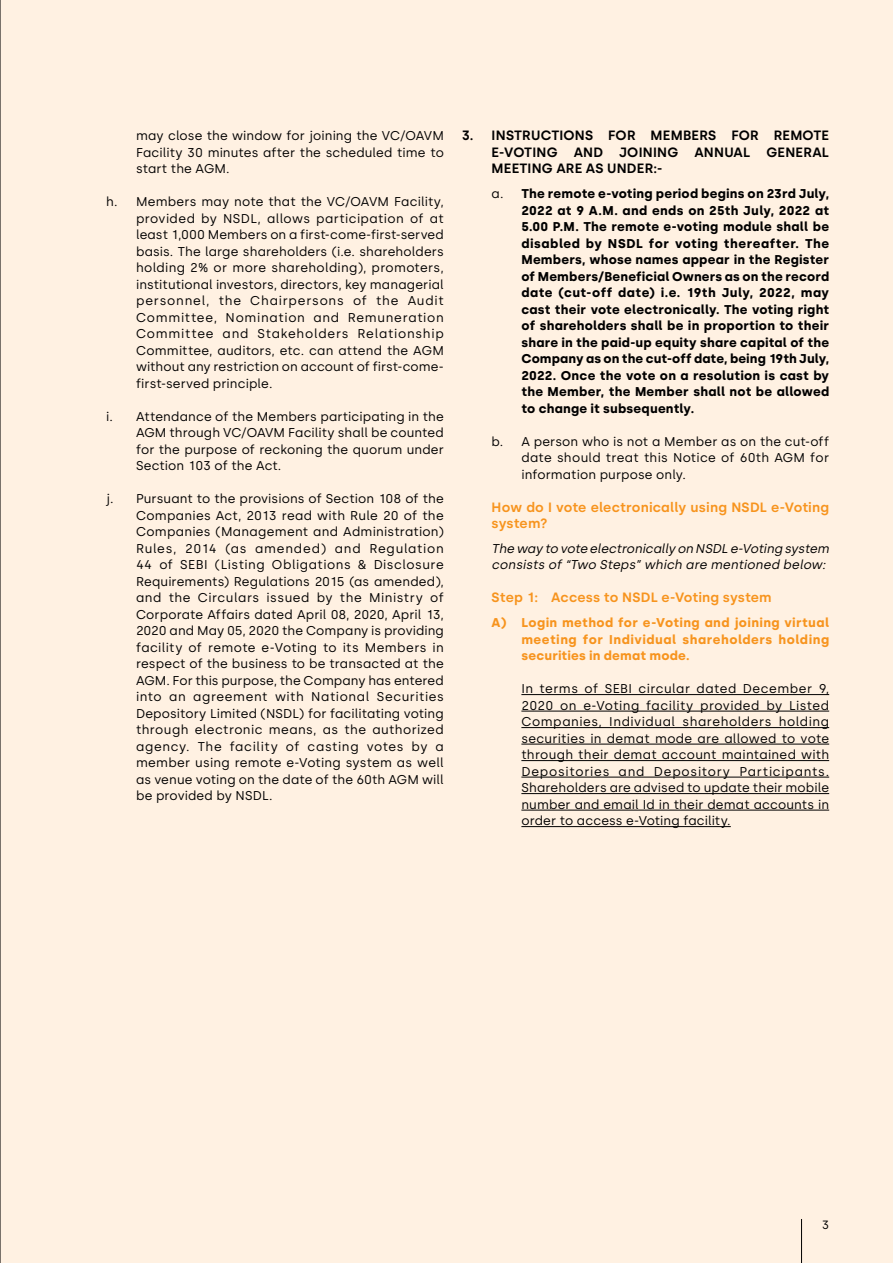
<style>
.page{position:relative;width:893px;height:1263px;background:#fff1e2}
.page>*{position:absolute;margin:0;border:0;box-sizing:border-box;transform-origin:0 0}
.t1{font:600 13.5px/16.5px "Silka";letter-spacing:.015em;color:#000;text-align:justify}
.t2{font:600 13.5px/16.5px "Silka";letter-spacing:.01em;color:#f7941e}
.t3{font:12.75px/16.5px "Silka";letter-spacing:.01em;color:#000;text-align:justify}
.t4{font:700 12.75px/16.5px "Silka";letter-spacing:.02em;color:#000;text-align:justify}
.t5{font:700 12.75px/16.5px "Silka";letter-spacing:.035em;color:#f7941e;text-align:justify}
.t6{font:italic 12.75px/16.5px "Silka";color:#000}
.t7{font:12px "Silka";color:#000}
.s1{font-weight:400}
</style>
<div class="page">
<hr style="left:521px;top:694px;width:308px;height:1px;background:#000">
<hr style="left:521px;top:711px;width:308px;height:1px;background:#000">
<hr style="left:521px;top:727px;width:308px;height:1px;background:#000">
<hr style="left:521px;top:744px;width:308px;height:1px;background:#000">
<hr style="left:521px;top:760px;width:308px;height:1px;background:#000">
<hr style="left:521px;top:777px;width:308px;height:1px;background:#000">
<hr style="left:521px;top:793px;width:308px;height:1px;background:#000">
<hr style="left:521px;top:810px;width:308px;height:1px;background:#000">
<hr style="left:521px;top:826px;width:210px;height:1px;background:#000">
<hr style="left:0;top:0;width:1px;height:1263px;background:#000">
<hr style="left:801px;top:1219px;width:1px;height:44px;background:#000">
<p class="t3" style="left:136px;top:128px;width:309px">may close the window for joining the VC/OAVM Facility 30 minutes after the scheduled time to start the AGM.</p>
<p class="t3" style="left:136px;top:194px;width:309px;text-indent:-30px">h. Members may note that the VC/OAVM Facility, provided by NSDL, allows participation of at least 1,000 Members on a first-come-first-served basis. The large shareholders (i.e. shareholders holding 2% or more shareholding), promoters, institutional investors, directors, key managerial personnel, the Chairpersons of the Audit Committee, Nomination and Remuneration Committee and Stakeholders Relationship Committee, auditors, etc. can attend the AGM without any restriction on account of first-come&shy;first-served principle.</p>
<p class="t3" style="left:136px;top:408px;width:309px;text-indent:-30px">i. Attendance of the Members participating in the AGM through VC/OAVM Facility shall be counted for the purpose of reckoning the quorum under Section 103 of the Act.</p>
<p class="t3" style="left:136px;top:491px;width:309px;text-indent:-30px">j. Pursuant to the provisions of Section 108 of the Companies Act, 2013 read with Rule 20 of the Companies (Management and Administration)<br>Rules, 2014 (as amended) and Regulation 44 of SEBI (Listing Obligations &amp; Disclosure Requirements) Regulations 2015 (as amended), and the Circulars issued by the Ministry of Corporate Affairs dated April 08, 2020, April 13, 2020 and May 05, 2020 the Company is providing facility of remote e-Voting to its Members in respect of the business to be transacted at the AGM. For this purpose, the Company has entered into an agreement with National Securities Depository Limited (NSDL) for facilitating voting through electronic means, as the authorized agency. The facility of casting votes by a member using remote e-Voting system as well as venue voting on the date of the 60th AGM will be provided by NSDL.</p>
<p class="t1" style="left:492px;top:127px;width:339px;text-indent:-30px">3. INSTRUCTIONS FOR MEMBERS FOR REMOTE E-VOTING AND JOINING ANNUAL GENERAL MEETING ARE AS UNDER:-</p>
<p class="t4" style="left:521px;top:185px;width:309px;text-indent:-30px"><span class="s1">a.</span> The remote e-voting period begins on 23rd July, 2022 at 9 A.M. and ends on 25th July, 2022 at 5.00 P.M. The remote e-voting module shall be disabled by NSDL for voting thereafter. The Members, whose names appear in the Register of Members/Beneficial Owners as on the record date (cut-off date) i.e. 19th July, 2022, may cast their vote electronically. The voting right of shareholders shall be in proportion to their share in the paid-up equity share capital of the Company as on the cut-off date, being 19th July, 2022. Once the vote on a resolution is cast by the Member, the Member shall not be allowed to change it subsequently.</p>
<p class="t3" style="left:521px;top:433px;width:309px;text-indent:-30px">b. A person who is not a Member as on the cut-off date should treat this Notice of 60th AGM for information purpose only.</p>
<p class="t2" style="left:492px;top:499px;width:339px">How do I vote electronically using NSDL e-Voting system?</p>
<p class="t6" style="left:492px;top:540px;width:342px">The way to vote electronically on NSDL e-Voting system consists of “Two Steps” which are mentioned below:</p>
<p class="t2" style="left:492px;top:589px;width:282px">Step 1: Access to NSDL e-Voting system</p>
<p class="t5" style="left:521px;top:614px;width:309px;text-indent:-30px">A) Login method for e-Voting and joining virtual meeting for Individual shareholders holding securities in demat mode.</p>
<p class="t3" style="left:521px;top:680px;width:309px">In terms of SEBI circular dated December 9, 2020 on e-Voting facility provided by Listed Companies, Individual shareholders holding securities in demat mode are allowed to vote through their demat account maintained with Depositories and Depository Participants.<br>Shareholders are advised to update their mobile number and email Id in their demat accounts in order to access e-Voting facility.</p>
<p class="t7" style="left:822px;top:1218px;width:9px">3</p>
</div>
